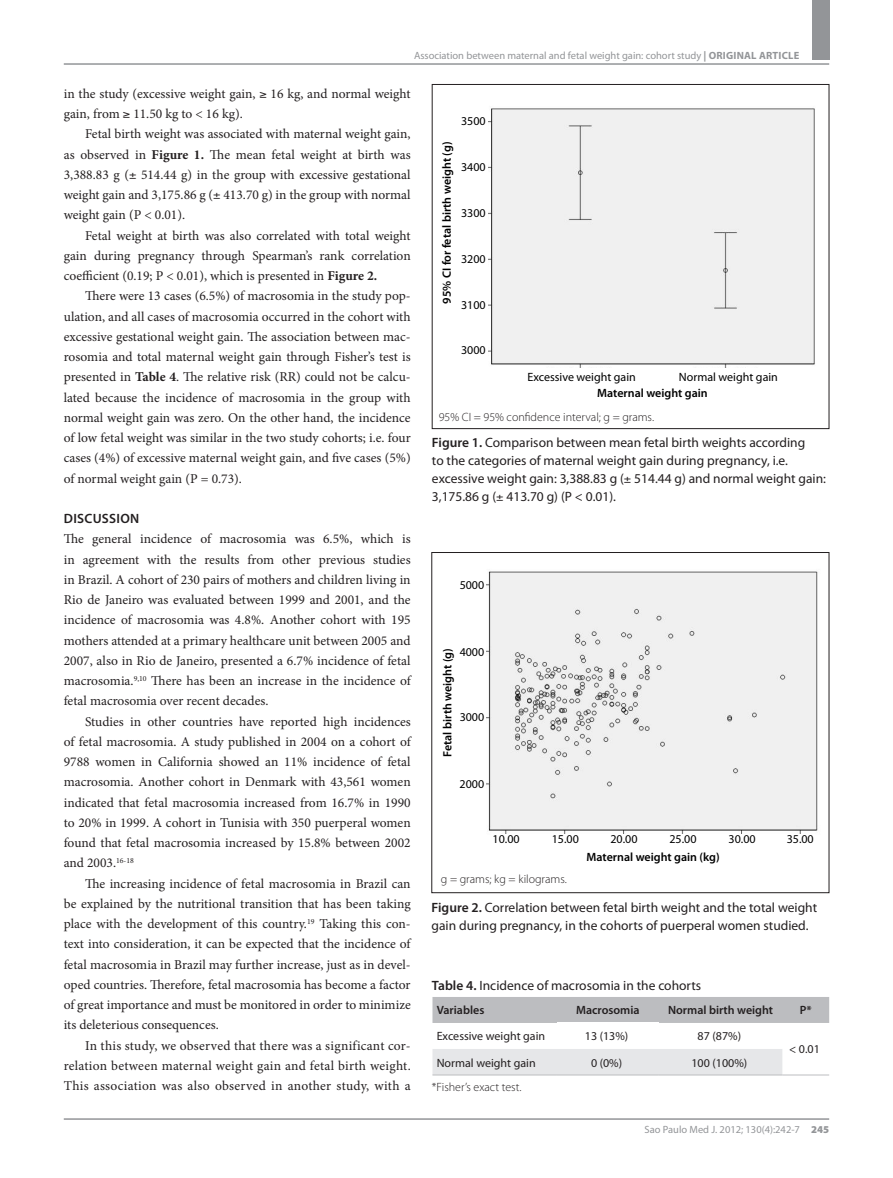
<style>
.page{position:relative;width:893px;height:1178px;background:#fff}
.page>*{position:absolute;margin:0;border:0;box-sizing:border-box;transform-origin:0 0}
._13_texto{font:13.5px/20.2px "Minion Pro";color:#231f20;text-align:justify}
._12_primeiro_parágra{font:13.5px/20.2px "Minion Pro";color:#231f20;text-align:justify}
._17_table_figure_tit{font:13.5px/18px "Myriad Pro";color:#231f20}
._14_sub1{font:600 13.5px "Myriad Pro";letter-spacing:.02em;color:#231f20}
.t1{font:12px "Myriad Pro";color:#000}
.t2{font:600 12px "Myriad Pro";color:#000}
._20_figura_tabela_le{font:300 12px "Myriad Pro";color:#231f20}
._19_tabela_texto{font:12px "Myriad Pro";color:#231f20}
._18_tabela_primeira{font:600 12px "Myriad Pro";color:#231f20}
.t3{font:10.5px "Myriad Pro";color:#939598}
.s1{font-weight:700}
.s2{font-weight:600}
.s3{font-weight:900}
</style>
<div class="page">
<div style="left:812px;top:0;width:17px;height:59px;background:#939598"></div>
<hr style="left:64px;top:63px;width:765px;height:2px;background:#939598">
<hr style="left:64px;top:1118px;width:765px;height:2px;background:#939598">
<svg style="left:432px;top:997px;width:397px;height:77px"></svg>
<hr style="left:782px;top:1074px;width:47px;height:1px;background:#bcbdc0">
<hr style="left:432px;top:1074px;width:125px;height:1px;background:#bcbdc0">
<hr style="left:557px;top:1074px;width:102px;height:1px;background:#bcbdc0">
<hr style="left:659px;top:1074px;width:123px;height:1px;background:#bcbdc0">
<div style="left:488px;top:108px;width:327px;height:260px;background:#f0f0f0"></div>
<div style="left:432px;top:84px;width:397px;height:345px;border:1px solid #231f20"></div>
<img style="left:486px;top:571px;width:332px;height:263px">
<div style="left:432px;top:552px;width:397px;height:341px;border:1px solid #231f20"></div>
<p class="t3" style="left:414px;top:49px;width:387px">Association between maternal and fetal weight gain: cohort study <span class="s1">| ORIGINAL ARTICLE</span></p>
<p class="_13_texto" style="left:64px;top:83px;width:348px">in the study (excessive weight gain, ≥ 16 kg, and normal weight gain, from ≥ 11.50 kg to &lt; 16 kg).</p>
<p class="_13_texto" style="left:64px;top:124px;width:348px;text-indent:21px">Fetal birth weight was associated with maternal weight gain, as observed in <span class="s1">Figure 1.</span> The mean fetal weight at birth was 3,388.83 g ( 514.44 g) in the group with excessive gestational weight gain and 3,175.86 g ( 413.70 g) in the group with normal weight gain (P &lt; 0.01).</p>
<p class="_13_texto" style="left:64px;top:225px;width:348px;text-indent:21px">Fetal weight at birth was also correlated with total weight gain during pregnancy through Spearman’s rank correlation coefficient (0.19; P &lt; 0.01), which is presented in <span class="s1">Figure 2.</span></p>
<p class="_13_texto" style="left:64px;top:286px;width:348px;text-indent:21px">There were 13 cases (6.5%) of macrosomia in the study pop&shy;ulation, and all cases of macrosomia occurred in the cohort with excessive gestational weight gain. The association between mac&shy;rosomia and total maternal weight gain through Fisher’s test is presented in <span class="s1">Table 4</span>. The relative risk (RR) could not be calcu&shy;lated because the incidence of macrosomia in the group with normal weight gain was zero. On the other hand, the incidence of low fetal weight was similar in the two study cohorts; i.e. four cases (4%) of excessive maternal weight gain, and five cases (5%) of normal weight gain (P = 0.73).</p>
<p class="_14_sub1" style="left:64px;top:510px;width:77px">DISCUSSION</p>
<p class="_12_primeiro_parágra" style="left:64px;top:529px;width:348px">The general incidence of macrosomia was 6.5%, which is in agreement with the results from other previous studies in Brazil. A cohort of 230 pairs of mothers and children living in Rio de Janeiro was evaluated between 1999 and 2001, and the incidence of macrosomia was 4.8%. Another cohort with 195 mothers attended at a primary healthcare unit between 2005 and 2007, also in Rio de Janeiro, presented a 6.7% incidence of fetal macrosomia.<sup>9,10</sup> There has been an increase in the incidence of fetal macrosomia over recent decades.</p>
<p class="_13_texto" style="left:64px;top:711px;width:348px;text-indent:21px">Studies in other countries have reported high incidences of fetal macrosomia. A study published in 2004 on a cohort of 9788 women in California showed an 11% incidence of fetal macrosomia. Another cohort in Denmark with 43,561 women indicated that fetal macrosomia increased from 16.7% in 1990 to 20% in 1999. A cohort in Tunisia with 350 puerperal women found that fetal macrosomia increased by 15.8% between 2002 and 2003.<sup>16-18</sup></p>
<p class="_13_texto" style="left:64px;top:873px;width:348px;text-indent:21px">The increasing incidence of fetal macrosomia in Brazil can be explained by the nutritional transition that has been taking place with the development of this country.<sup>19</sup> Taking this con&shy;text into consideration, it can be expected that the incidence of fetal macrosomia in Brazil may further increase, just as in devel&shy;oped countries. Therefore, fetal macrosomia has become a factor of great importance and must be monitored in order to minimize its deleterious consequences.</p>
<p class="_13_texto" style="left:64px;top:1035px;width:348px;text-indent:21px">In this study, we observed that there was a significant cor&shy;relation between maternal weight gain and fetal birth weight.<br>This association was also observed in another study, with a</p>
<p class="t2" style="left:439px;top:304px;width:163px;rotate:-90deg">95% CI for fetal birth weight (g)</p>
<p class="t1" style="left:461px;top:113px;width:26px">3500</p>
<p class="t1" style="left:461px;top:160px;width:26px">3400</p>
<p class="t1" style="left:461px;top:205px;width:26px">3300</p>
<p class="t1" style="left:461px;top:251px;width:26px">3200</p>
<p class="t1" style="left:461px;top:298px;width:26px">3100</p>
<p class="t1" style="left:461px;top:343px;width:26px">3000</p>
<p class="t1" style="left:527px;top:370px;width:110px">Excessive weight gain</p>
<p class="t1" style="left:679px;top:370px;width:100px">Normal weight gain</p>
<p class="t2" style="left:597px;top:385px;width:112px">Maternal weight gain</p>
<p class="_20_figura_tabela_le" style="left:439px;top:409px;width:217px">95% CI = 95% confidence interval; g = grams.</p>
<p class="_17_table_figure_tit" style="left:432px;top:434px;width:395px"><span class="s2">Figure 1.</span> Comparison between mean fetal birth weights according<br>to the categories of maternal weight gain during pregnancy, i.e. excessive weight gain: 3,388.83 g ( 514.44 g) and normal weight gain:<br>3,175.86 g ( 413.70 g) (P &lt; 0.01).</p>
<p class="t1" style="left:460px;top:578px;width:26px">5000</p>
<p class="t1" style="left:460px;top:644px;width:26px">4000</p>
<p class="t2" style="left:440px;top:757px;width:110px;rotate:-90deg">Fetal birth weight (g)</p>
<p class="t1" style="left:460px;top:710px;width:26px">3000</p>
<p class="t1" style="left:460px;top:776px;width:26px">2000</p>
<p class="t1" style="left:493px;top:831px;width:29px">10.00</p>
<p class="t1" style="left:552px;top:831px;width:29px">15.00</p>
<p class="t1" style="left:610px;top:831px;width:29px">20.00</p>
<p class="t1" style="left:669px;top:831px;width:29px">25.00</p>
<p class="t1" style="left:729px;top:831px;width:29px">30.00</p>
<p class="t1" style="left:787px;top:831px;width:29px">35.00</p>
<p class="t2" style="left:587px;top:849px;width:135px">Maternal weight gain (kg)</p>
<p class="_20_figura_tabela_le" style="left:441px;top:872px;width:127px">g = grams; kg = kilograms.</p>
<p class="_17_table_figure_tit" style="left:432px;top:898px;width:387px"><span class="s2">Figure 2.</span> Correlation between fetal birth weight and the total weight gain during pregnancy, in the cohorts of puerperal women studied.</p>
<p class="_17_table_figure_tit" style="left:432px;top:977px;width:271px"><span class="s2">Table 4.</span> Incidence of macrosomia in the cohorts</p>
<p class="_18_tabela_primeira" style="left:437px;top:1003px;width:49px">Variables</p>
<p class="_18_tabela_primeira" style="left:576px;top:1003px;width:65px">Macrosomia</p>
<p class="_18_tabela_primeira" style="left:668px;top:1003px;width:107px">Normal birth weight</p>
<p class="_18_tabela_primeira" style="left:800px;top:1003px;width:13px">P*</p>
<p class="_19_tabela_texto" style="left:437px;top:1029px;width:110px">Excessive weight gain</p>
<p class="_19_tabela_texto" style="left:585px;top:1029px;width:45px">13 (13%)</p>
<p class="_19_tabela_texto" style="left:698px;top:1029px;width:45px">87 (87%)</p>
<p class="_19_tabela_texto" style="left:789px;top:1042px;width:32px">&lt; 0.01</p>
<p class="_19_tabela_texto" style="left:437px;top:1055px;width:100px">Normal weight gain</p>
<p class="_19_tabela_texto" style="left:591px;top:1055px;width:33px">0 (0%)</p>
<p class="_19_tabela_texto" style="left:691px;top:1055px;width:57px">100 (100%)</p>
<p class="_20_figura_tabela_le" style="left:432px;top:1079px;width:91px">*Fisher’s exact test.</p>
<p class="t3" style="left:645px;top:1123px;width:186px">Sao Paulo Med J. 2012; 130(4):242-7 <span class="s3">245</span></p>
</div>
